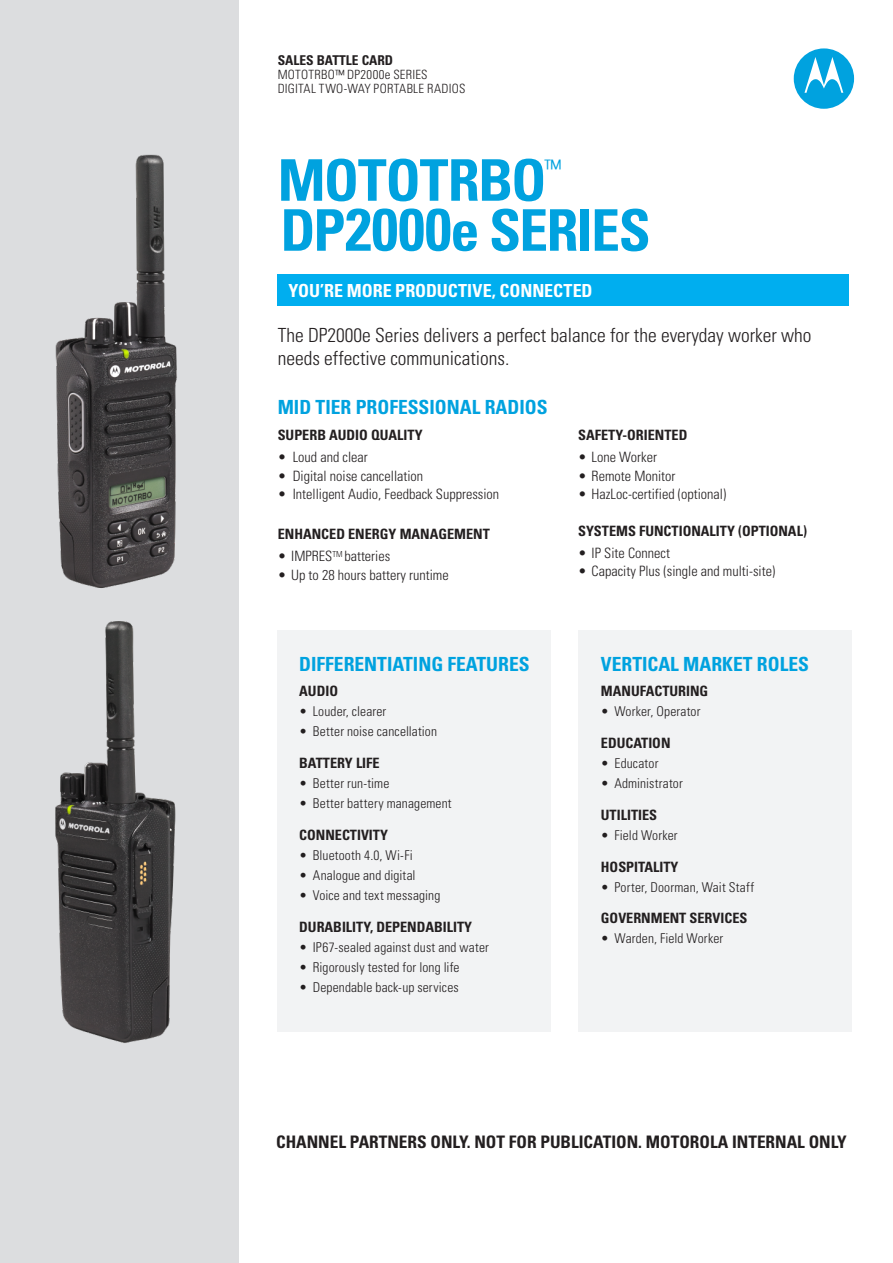
<style>
.page{position:relative;width:893px;height:1263px;background:#fff}
.page>*{position:absolute;margin:0;border:0;box-sizing:border-box;transform-origin:0 0}
.t1{font:700 condensed 57.45px "Univers";letter-spacing:-.025em;color:#00a2df}
.t2{font:300 condensed 22.8px "Univers";color:#00a2df}
.Table_Text_Blue{font:300 condensed 19.5px/23.2px "Univers";color:#231f20}
.Table_Text_Blue-2{font:700 condensed 19.5px "Univers";color:#00a2df}
.t3{font:700 condensed 18px "Univers";letter-spacing:-.005em;color:#fff}
.Data_sheet_header{font:700 condensed 17.25px "Univers";color:#231f20}
.t4{font:300 condensed 14.25px "Univers";color:#231f20}
.Table_Text_Blue-3{font:700 condensed 14.25px "Univers";color:#231f20}
.t5{font:300 condensed 13.5px "Univers";letter-spacing:.01em;color:#231f20}
.Data_sheet_header-2{font:700 condensed 13.5px "Univers";color:#231f20}
.Data_sheet_header-3{font:300 condensed 12.75px/14.2px "Univers";letter-spacing:.02em;color:#231f20}
.s1{font-size:59.7px}
</style>
<div class="page">
<div style="left:0;top:0;width:238px;height:1263px;background:#dcdddf"></div>
<div style="left:794px;top:48px;width:60px;height:61px;background:#00a2df;border-radius:50%"></div>
<svg style="left:804px;top:57px;width:39px;height:36px"></svg>
<img style="left:55px;top:154px;width:122px;height:434px">
<img style="left:55px;top:621px;width:121px;height:422px">
<div style="left:278px;top:631px;width:273px;height:401px;background:#f2f3f4"></div>
<div style="left:578px;top:631px;width:273px;height:401px;background:#f2f3f4"></div>
<div style="left:278px;top:275px;width:571px;height:31px;background:#00aeef"></div>
<p class="Data_sheet_header-2" style="left:278px;top:52px;width:117px">SALES BATTLE CARD</p>
<p class="Data_sheet_header-3" style="left:278px;top:67px;width:189px">MOTOTRBO™ DP2000e SERIES<br>DIGITAL TWO-WAY PORTABLE RADIOS</p>
<p class="t1" style="left:278px;top:145px;width:270px">MOTOTRBO</p>
<p class="t2" style="left:545px;top:154px;width:18px">™</p>
<p class="t1" style="left:280px;top:195px;width:372px">DP<span class="s1">2000</span>e SERIES</p>
<p class="t3" style="left:289px;top:280px;width:306px">YOU’RE MORE PRODUCTIVE, CONNECTED</p>
<p class="Table_Text_Blue" style="left:278px;top:323px;width:535px">The DP2000e Series delivers a perfect balance for the everyday worker who needs effective communications.</p>
<p class="Table_Text_Blue-2" style="left:278px;top:395px;width:271px">MID TIER PROFESSIONAL RADIOS</p>
<p class="Table_Text_Blue-3" style="left:278px;top:427px;width:146px">SUPERB AUDIO QUALITY</p>
<p class="t4" style="left:278px;top:449px;width:92px">• Loud and clear</p>
<p class="t4" style="left:278px;top:467px;width:147px">• Digital noise cancellation</p>
<p class="t4" style="left:278px;top:485px;width:223px">• Intelligent Audio, Feedback Suppression</p>
<p class="Table_Text_Blue-3" style="left:278px;top:526px;width:214px">ENHANCED ENERGY MANAGEMENT</p>
<p class="t4" style="left:278px;top:548px;width:114px">• IMPRES<sup>TM</sup> batteries</p>
<p class="t4" style="left:278px;top:566px;width:172px">• Up to 28 hours battery runtime</p>
<p class="Table_Text_Blue-2" style="left:299px;top:652px;width:232px">DIFFERENTIATING FEATURES</p>
<p class="Table_Text_Blue-3" style="left:299px;top:682px;width:40px">AUDIO</p>
<p class="t5" style="left:299px;top:703px;width:89px">• Louder, clearer</p>
<p class="t5" style="left:299px;top:723px;width:139px">• Better noise cancellation</p>
<p class="Table_Text_Blue-3" style="left:299px;top:754px;width:82px">BATTERY LIFE</p>
<p class="t5" style="left:299px;top:775px;width:92px">• Better run-time</p>
<p class="t5" style="left:299px;top:795px;width:154px">• Better battery management</p>
<p class="Table_Text_Blue-3" style="left:299px;top:826px;width:90px">CONNECTIVITY</p>
<p class="t5" style="left:299px;top:847px;width:115px">• Bluetooth 4.0, Wi-Fi</p>
<p class="t5" style="left:299px;top:867px;width:118px">• Analogue and digital</p>
<p class="t5" style="left:299px;top:887px;width:143px">• Voice and text messaging</p>
<p class="Table_Text_Blue-3" style="left:299px;top:918px;width:174px">DURABILITY, DEPENDABILITY</p>
<p class="t5" style="left:299px;top:939px;width:191px">• IP67-sealed against dust and water</p>
<p class="t5" style="left:299px;top:959px;width:162px">• Rigorously tested for long life</p>
<p class="t5" style="left:299px;top:979px;width:161px">• Dependable back-up services</p>
<p class="Table_Text_Blue-3" style="left:578px;top:427px;width:111px">SAFETY-ORIENTED</p>
<p class="t4" style="left:578px;top:449px;width:80px">• Lone Worker</p>
<p class="t4" style="left:578px;top:467px;width:99px">• Remote Monitor</p>
<p class="t4" style="left:578px;top:485px;width:150px">• HazLoc-certified (optional)</p>
<p class="Table_Text_Blue-3" style="left:578px;top:522px;width:230px">SYSTEMS FUNCTIONALITY (OPTIONAL)</p>
<p class="t4" style="left:578px;top:544px;width:93px">• IP Site Connect</p>
<p class="t4" style="left:578px;top:562px;width:199px">• Capacity Plus (single and multi-site)</p>
<p class="Table_Text_Blue-2" style="left:601px;top:652px;width:210px">VERTICAL MARKET ROLES</p>
<p class="Table_Text_Blue-3" style="left:601px;top:682px;width:109px">MANUFACTURING</p>
<p class="t5" style="left:601px;top:703px;width:101px">• Worker, Operator</p>
<p class="Table_Text_Blue-3" style="left:601px;top:734px;width:71px">EDUCATION</p>
<p class="t5" style="left:601px;top:755px;width:59px">• Educator</p>
<p class="t5" style="left:601px;top:775px;width:83px">• Administrator</p>
<p class="Table_Text_Blue-3" style="left:601px;top:806px;width:58px">UTILITIES</p>
<p class="t5" style="left:601px;top:827px;width:78px">• Field Worker</p>
<p class="Table_Text_Blue-3" style="left:601px;top:858px;width:79px">HOSPITALITY</p>
<p class="t5" style="left:601px;top:879px;width:155px">• Porter, Doorman, Wait Staff</p>
<p class="Table_Text_Blue-3" style="left:601px;top:910px;width:148px">GOVERNMENT SERVICES</p>
<p class="t5" style="left:601px;top:930px;width:124px">• Warden, Field Worker</p>
<p class="Data_sheet_header" style="left:276px;top:1131px;width:572px">CHANNEL PARTNERS ONLY. NOT FOR PUBLICATION. MOTOROLA INTERNAL ONLY</p>
</div>
